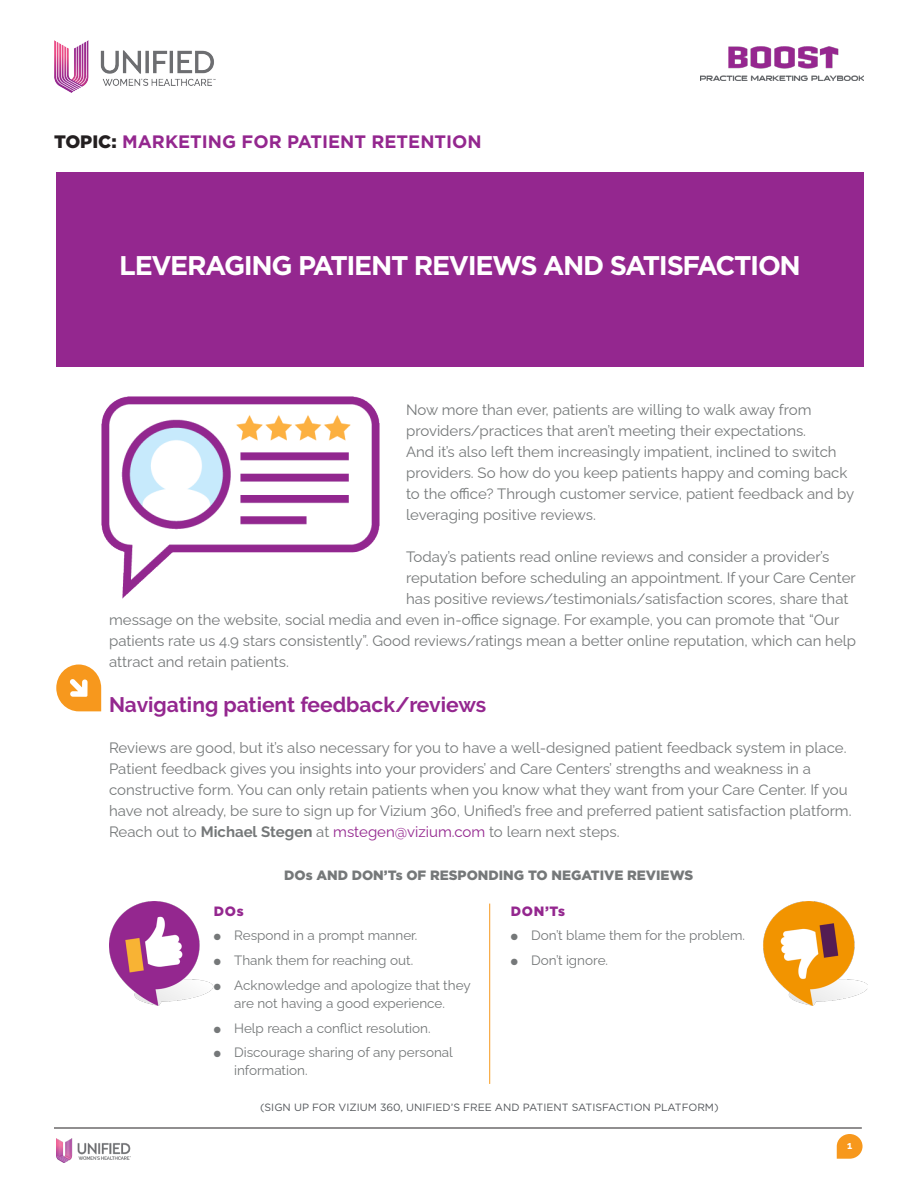
<style>
.page{position:relative;width:918px;height:1188px;background:#fff}
.page>*{position:absolute;margin:0;border:0;box-sizing:border-box;transform-origin:0 0}
.Large_Header{font:700 27px "Gotham";letter-spacing:-.05em;color:#fff}
.Subhead{font:700 21px "Raleway";color:#94278f}
.t1{font:700 18px "Gotham";color:#94278f}
.Small_text{font:100 15px/21px "Raleway";color:#757879}
.t2{font:100 13.5px/18px "Raleway";color:#757879;text-align:center}
.Callouts{font:900 13.5px "Gotham";color:#757879}
.Subhead-2{font:900 13.5px "Gotham";letter-spacing:.05em;color:#94278f}
.Callouts-2{font:10.5px "Gotham";color:#53565a}
.t3{font:700 10.5px "Raleway";color:#fff}
.s1{font-weight:900;color:#231f20}
.s2{font-weight:700}
.s3{color:#94278f}
</style>
<div class="page">
<svg style="left:837px;top:1134px;width:26px;height:25px"></svg>
<img style="left:56px;top:1139px;width:74px;height:24px">
<hr style="left:54px;top:1128px;width:808px;height:1px;background:#231f20">
<div style="left:56px;top:172px;width:808px;height:195px;background:#94278f"></div>
<img style="left:54px;top:40px;width:162px;height:52px">
<img style="left:701px;top:47px;width:163px;height:33px">
<svg style="left:56px;top:664px;width:45px;height:47px"></svg>
<img style="left:101px;top:396px;width:279px;height:202px">
<img style="left:109px;top:902px;width:105px;height:103px">
<img style="left:763px;top:902px;width:104px;height:103px">
<p class="t1" style="left:54px;top:130px;width:429px"><span class="s1">TOPIC:</span> MARKETING FOR PATIENT RETENTION</p>
<p class="Large_Header" style="left:119px;top:247px;width:683px">LEVERAGING PATIENT REVIEWS AND SATISFACTION</p>
<p class="Small_text" style="left:406px;top:397px;width:450px">Now more than ever, patients are willing to walk away from providers/practices that aren’t meeting their expectations.<br>And it’s also left them increasingly impatient, inclined to switch providers. So how do you keep patients happy and coming back to the office? Through customer service, patient feedback and by leveraging positive reviews.</p>
<p class="Small_text" style="left:406px;top:544px;width:425px">Today’s patients read online reviews and consider a provider’s</p>
<p class="Small_text" style="left:406px;top:565px;width:451px">reputation before scheduling an appointment. If your Care Center</p>
<p class="Small_text" style="left:406px;top:586px;width:444px">has positive reviews/testimonials/satisfaction scores, share that</p>
<p class="Small_text" style="left:109px;top:607px;width:732px">message on the website, social media and even in-office signage. For example, you can promote that “Our</p>
<p class="Small_text" style="left:109px;top:628px;width:749px">patients rate us 4.9 stars consistently”. Good reviews/ratings mean a better online reputation, which can help</p>
<p class="Small_text" style="left:109px;top:649px;width:181px">attract and retain patients.</p>
<p class="Subhead" style="left:109px;top:692px;width:379px">Navigating patient feedback/reviews</p>
<p class="Small_text" style="left:109px;top:736px;width:744px">Reviews are good, but it’s also necessary for you to have a well-designed patient feedback system in place.<br>Patient feedback gives you insights into your providers’ and Care Centers’ strengths and weakness in a constructive form. You can only retain patients when you know what they want from your Care Center. If you have not already, be sure to sign up for Vizium 360, Unified’s free and preferred patient satisfaction platform.<br>Reach out to <span class="s2">Michael Stegen</span> at <span class="s3">mstegen@vizium.com</span> to learn next steps.</p>
<p class="Callouts" style="left:284px;top:866px;width:411px">DOs AND DON’Ts OF RESPONDING TO NEGATIVE REVIEWS</p>
<p class="Subhead-2" style="left:214px;top:901px;width:31px">DOs</p>
<p class="t2" style="left:214px;top:925px;width:205px">● Respond in a prompt manner.</p>
<p class="t2" style="left:214px;top:950px;width:201px">● Thank them for reaching out.</p>
<p class="t2" style="left:214px;top:975px;width:258px">● Acknowledge and apologize that they are not having a good experience.</p>
<p class="t2" style="left:214px;top:1017px;width:218px">● Help reach a conflict resolution.</p>
<p class="t2" style="left:234px;top:1042px;width:220px;text-align:left;text-indent:-20px">● Discourage sharing of any personal information.</p>
<p class="Subhead-2" style="left:511px;top:901px;width:56px">DON’Ts</p>
<p class="t2" style="left:511px;top:925px;width:236px">● Don’t blame them for the problem.</p>
<p class="t2" style="left:511px;top:950px;width:99px">● Don’t ignore.</p>
<p class="Callouts-2" style="left:260px;top:1101px;width:460px">(SIGN UP FOR VIZIUM 360, UNIFIED’S FREE AND PATIENT SATISFACTION PLATFORM)</p>
<p class="t3" style="left:847px;top:1139px;width:7px">1</p>
</div>
